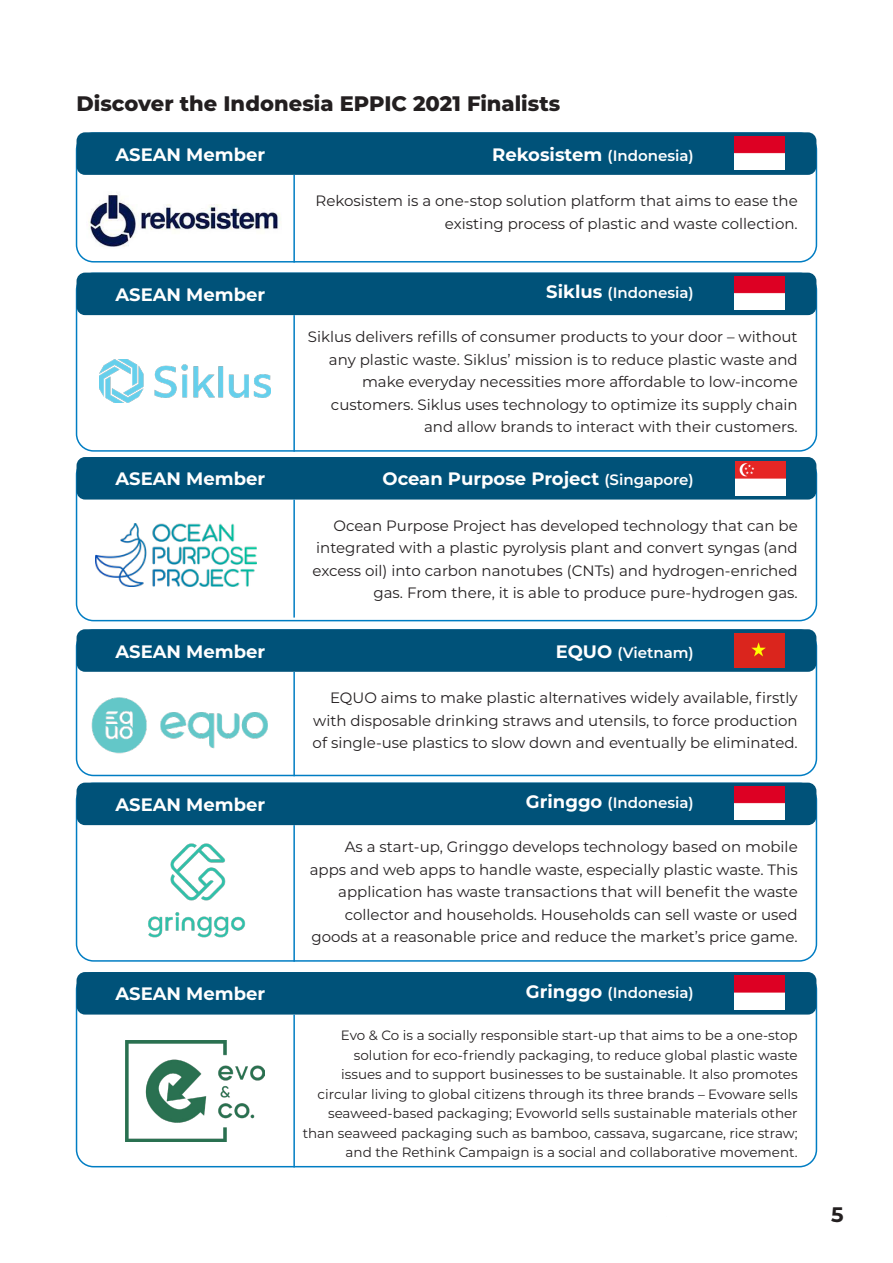
<style>
.page{position:relative;width:893px;height:1263px;background:#fff}
.page>*{position:absolute;margin:0;border:0;box-sizing:border-box;transform-origin:0 0}
.t1{font:800 21px "Montserrat";color:#231f20}
.t2{font:700 21px "Montserrat";color:#231f20}
.t3{font:700 18px "Montserrat";color:#fff}
.t4{font:15px/22.5px "Montserrat";color:#231f20;text-align:right}
.t5{font:600 15px "Montserrat";color:#fff}
.t6{font:13.5px/19.5px "Montserrat";color:#231f20;text-align:right}
.s1{font-weight:700;font-size:18px}
.s2{font-weight:600;font-size:15px}
</style>
<div class="page">
<div style="left:76px;top:132px;width:741px;height:131px;border:2px solid #007dc3;border-radius:17px"></div>
<div style="left:76px;top:273px;width:741px;height:179px;border:2px solid #007dc3;border-radius:17px"></div>
<div style="left:76px;top:783px;width:741px;height:179px;border:2px solid #007dc3;border-radius:17px"></div>
<div style="left:76px;top:972px;width:741px;height:195px;border:2px solid #007dc3;border-radius:17px"></div>
<div style="left:76px;top:457px;width:741px;height:164px;border:2px solid #007dc3;border-radius:17px"></div>
<div style="left:76px;top:629px;width:741px;height:147px;border:2px solid #007dc3;border-radius:17px"></div>
<div style="left:77px;top:132px;width:739px;height:43px;background:#005279;border-radius:9px"></div>
<div style="left:77px;top:273px;width:739px;height:42px;background:#005279;border-radius:9px"></div>
<div style="left:77px;top:783px;width:739px;height:42px;background:#005279;border-radius:9px"></div>
<div style="left:77px;top:972px;width:739px;height:42px;background:#005279;border-radius:9px"></div>
<div style="left:77px;top:457px;width:739px;height:42px;background:#005279;border-radius:9px"></div>
<div style="left:77px;top:629px;width:739px;height:43px;background:#005279;border-radius:9px"></div>
<hr style="left:293px;top:175px;width:2px;height:88px;background:#007dc3">
<hr style="left:293px;top:315px;width:2px;height:137px;background:#007dc3">
<hr style="left:293px;top:825px;width:2px;height:137px;background:#007dc3">
<hr style="left:293px;top:1014px;width:2px;height:153px;background:#007dc3">
<hr style="left:293px;top:499px;width:2px;height:118px;background:#007dc3">
<hr style="left:293px;top:672px;width:2px;height:104px;background:#007dc3">
<img style="left:88px;top:195px;width:192px;height:52px">
<img style="left:91px;top:671px;width:176px;height:103px">
<img style="left:735px;top:276px;width:50px;height:34px">
<img style="left:735px;top:786px;width:50px;height:34px">
<img style="left:735px;top:976px;width:50px;height:33px">
<img style="left:735px;top:136px;width:50px;height:34px">
<img style="left:100px;top:359px;width:171px;height:43px">
<img style="left:736px;top:462px;width:49px;height:33px">
<img style="left:95px;top:523px;width:162px;height:63px">
<div style="left:735px;top:633px;width:50px;height:34px;background:#da251d"></div>
<img style="left:148px;top:843px;width:98px;height:95px">
<img style="left:126px;top:1040px;width:139px;height:101px">
<p class="t1" style="left:77px;top:89px;width:485px">Discover the Indonesia EPPIC 2021 Finalists</p>
<p class="t3" style="left:115px;top:141px;width:151px">ASEAN Member</p>
<p class="t5" style="left:492px;top:145px;width:203px"><span class="s1">Rekosistem</span> (Indonesia)</p>
<p class="t4" style="left:316px;top:189px;width:484px">Rekosistem is a one-stop solution platform that aims to ease the existing process of plastic and waste collection.</p>
<p class="t3" style="left:115px;top:281px;width:151px">ASEAN Member</p>
<p class="t5" style="left:546px;top:282px;width:149px"><span class="s1">Siklus</span> (Indonesia)</p>
<p class="t4" style="left:308px;top:325px;width:491px">Siklus delivers refills of consumer products to your door – without any plastic waste. Siklus’ mission is to reduce plastic waste and make everyday necessities more affordable to low-income customers. Siklus uses technology to optimize its supply chain and allow brands to interact with their customers.</p>
<p class="t3" style="left:115px;top:466px;width:151px">ASEAN Member</p>
<p class="t3" style="left:382px;top:466px;width:313px">Ocean Purpose Project <span class="s2">(Singapore)</span></p>
<p class="t4" style="left:313px;top:514px;width:487px">Ocean Purpose Project has developed technology that can be integrated with a plastic pyrolysis plant and convert syngas (and excess oil) into carbon nanotubes (CNTs) and hydrogen-enriched gas. From there, it is able to produce pure-hydrogen gas.</p>
<p class="t3" style="left:115px;top:638px;width:151px">ASEAN Member</p>
<p class="t5" style="left:556px;top:642px;width:140px"><span class="s1">EQUO</span> (Vietnam)</p>
<p class="t4" style="left:313px;top:686px;width:487px;text-align:justify;text-indent:17px">EQUO aims to make plastic alternatives widely available, firstly with disposable drinking straws and utensils, to force production of single-use plastics to slow down and eventually be eliminated.</p>
<p class="t3" style="left:115px;top:791px;width:151px">ASEAN Member</p>
<p class="t5" style="left:526px;top:792px;width:169px"><span class="s1">Gringgo</span> (Indonesia)</p>
<p class="t4" style="left:310px;top:835px;width:490px">As a start-up, Gringgo develops technology based on mobile apps and web apps to handle waste, especially plastic waste. This application has waste transactions that will benefit the waste collector and households. Households can sell waste or used goods at a reasonable price and reduce the market’s price game.</p>
<p class="t3" style="left:115px;top:981px;width:151px">ASEAN Member</p>
<p class="t5" style="left:526px;top:982px;width:169px"><span class="s1">Gringgo</span> (Indonesia)</p>
<p class="t6" style="left:303px;top:1025px;width:497px">Evo &amp; Co is a socially responsible start-up that aims to be a one-stop solution for eco-friendly packaging, to reduce global plastic waste<br>issues and to support businesses to be sustainable. It also promotes circular living to global citizens through its three brands – Evoware sells seaweed-based packaging; Evoworld sells sustainable materials other than seaweed packaging such as bamboo, cassava, sugarcane, rice straw; and the Rethink Campaign is a social and collaborative movement.</p>
<h1 class="t2" style="left:831px;top:1200px;width:14px">5</h1>
</div>
